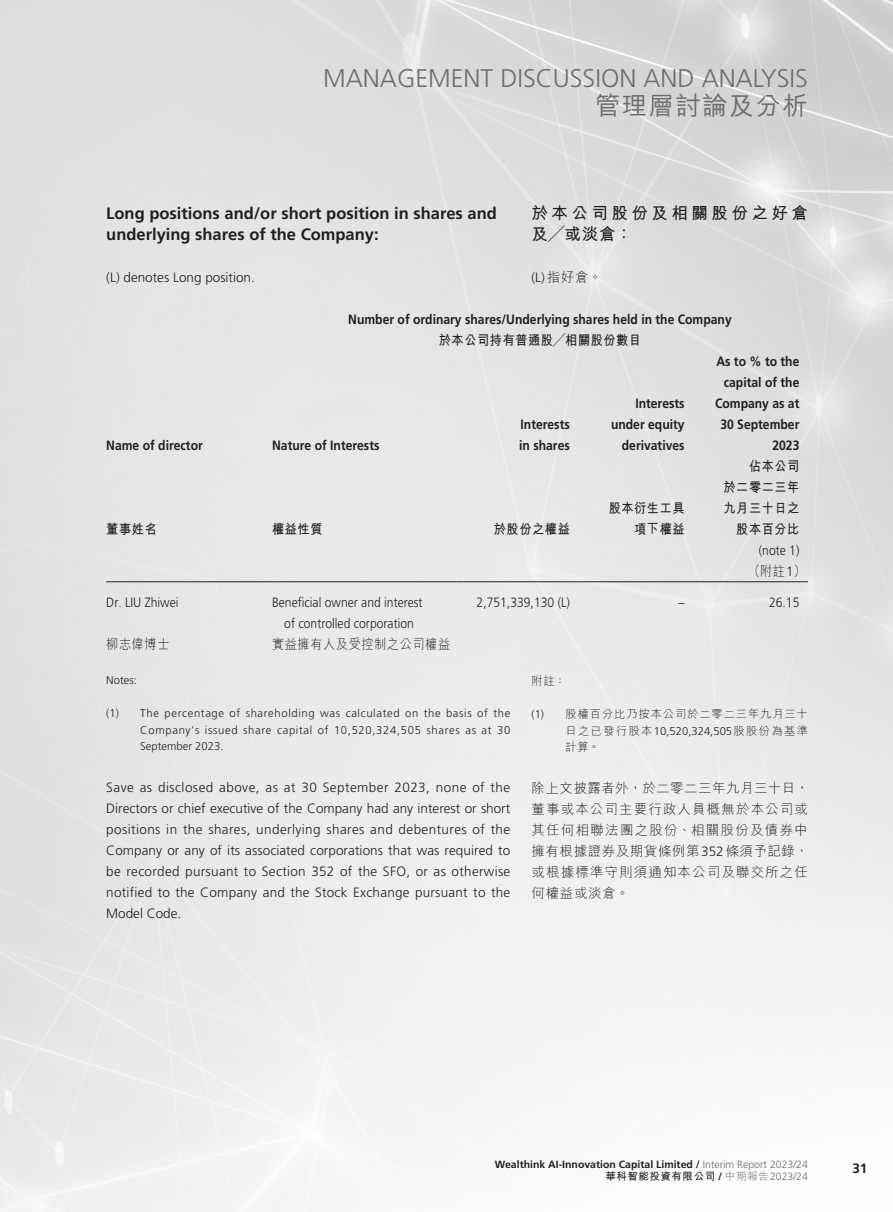
<style>
.page{position:relative;width:893px;height:1212px;background:#fff}
.page>*{position:absolute;margin:0;border:0;box-sizing:border-box;transform-origin:0 0}
.t1{font:300 25.5px "Frutiger LT Std";color:#6c6d70}
.t2{font:500 25.5px "M Hei HK";letter-spacing:.05em;color:#6c6d70}
._02_H2{font:700 16.5px/21px "Frutiger LT Std";color:#231f20}
._02_H2-2{font:700 16.5px/21px "M Hei HK";letter-spacing:.21em;color:#231f20}
._00_txt{font:300 13.5px/21px "Frutiger LT Std";letter-spacing:.02em;color:#231f20;text-align:justify}
._50_Table_txt{font:700 13.5px "Frutiger LT Std";color:#231f20;scale:.9 1}
._00_txt-2{font:300 13.5px/21px "M Hei HK";letter-spacing:.05em;color:#231f20;text-align:justify}
._50_Table_txt-2{font:300 13.5px "Frutiger LT Std";color:#231f20;scale:.9 1}
._50_Table_txt-3{font:700 13.5px "M Hei HK";letter-spacing:.05em;color:#231f20;scale:.9 1}
._50_Table_txt-4{font:300 13.5px "M Hei HK";letter-spacing:.05em;color:#231f20;scale:.9 1}
._00_txt-3{font:300 13.5px "Frutiger LT Std";color:#231f20}
._50_Table_txt-5{font:700 13.5px "Frutiger LT Std";color:#231f20}
._06_Notes{font:300 11.25px/16.5px "Frutiger LT Std";letter-spacing:.06em;color:#231f20;text-align:justify}
._06_Notes-2{font:300 11.25px/16.5px "M Hei HK";letter-spacing:.08em;color:#231f20;text-align:justify}
.t3{font:700 10.5px "Frutiger LT Std";color:#231f20}
.t4{font:700 10.5px "M Hei HK";letter-spacing:.05em;color:#231f20}
.s1{font-family:"Frutiger LT Std"}
.s2{font-weight:300;color:#6c6d70}
.s3{font-family:"Frutiger LT Std";font-weight:300;color:#6c6d70}
</style>
<div class="page">
<hr style="left:106px;top:581px;width:166px;height:1px;background:#231f20">
<hr style="left:272px;top:581px;width:191px;height:1px;background:#231f20">
<hr style="left:463px;top:581px;width:115px;height:1px;background:#231f20">
<hr style="left:578px;top:581px;width:115px;height:1px;background:#231f20">
<hr style="left:693px;top:581px;width:115px;height:1px;background:#231f20">
<h1 class="t1" style="left:323px;top:63px;width:486px">MANAGEMENT DISCUSSION AND ANALYSIS</h1>
<h1 class="t2" style="left:595px;top:87px;width:214px">管理層討論及分析</h1>
<p class="_02_H2-2" style="left:531px;top:201px;width:278px">於本公司股份及相關股份之好倉及╱或淡倉：</p>
<p class="_00_txt-2" style="left:531px;top:266px;width:72px"><span class="s1">(L)</span>指好倉。</p>
<p class="_02_H2" style="left:106px;top:203px;width:392px">Long positions and/or short position in shares and underlying shares of the Company:</p>
<p class="_00_txt-3" style="left:106px;top:270px;width:150px">(L) denotes Long position.</p>
<p class="_50_Table_txt" style="left:348px;top:311px;width:428px">Number of ordinary shares/Underlying shares held in the Company</p>
<p class="_50_Table_txt-3" style="left:439px;top:330px;width:226px">於本公司持有普通股╱相關股份數目</p>
<p class="_50_Table_txt" style="left:106px;top:437px;width:109px">Name of director</p>
<p class="_50_Table_txt" style="left:272px;top:437px;width:121px">Nature of Interests</p>
<p class="_50_Table_txt" style="left:520px;top:416px;width:56px">Interests</p>
<p class="_50_Table_txt" style="left:519px;top:437px;width:58px">in shares</p>
<p class="_50_Table_txt-3" style="left:106px;top:519px;width:58px">董事姓名</p>
<p class="_50_Table_txt-3" style="left:272px;top:519px;width:58px">權益性質</p>
<p class="_50_Table_txt-3" style="left:494px;top:519px;width:86px">於股份之權益</p>
<p class="_50_Table_txt" style="left:635px;top:395px;width:56px">Interests</p>
<p class="_50_Table_txt" style="left:611px;top:416px;width:83px">under equity</p>
<p class="_50_Table_txt" style="left:622px;top:437px;width:71px">derivatives</p>
<p class="_50_Table_txt-3" style="left:609px;top:498px;width:86px">股本衍生工具</p>
<p class="_50_Table_txt-3" style="left:634px;top:519px;width:58px">項下權益</p>
<p class="_50_Table_txt" style="left:716px;top:353px;width:94px">As to % to the</p>
<p class="_50_Table_txt" style="left:724px;top:374px;width:86px">capital of the</p>
<p class="_50_Table_txt" style="left:715px;top:395px;width:95px">Company as at</p>
<p class="_50_Table_txt" style="left:720px;top:416px;width:89px">30 September</p>
<p class="_50_Table_txt" style="left:772px;top:437px;width:32px">2023</p>
<p class="_50_Table_txt-3" style="left:749px;top:456px;width:58px">佔本公司</p>
<p class="_50_Table_txt-3" style="left:723px;top:477px;width:86px">於二零二三年</p>
<p class="_50_Table_txt-3" style="left:723px;top:498px;width:86px">九月三十日之</p>
<p class="_50_Table_txt-3" style="left:736px;top:519px;width:72px">股本百分比</p>
<p class="_50_Table_txt-2" style="left:759px;top:543px;width:47px">(note 1)</p>
<p class="_50_Table_txt-4" style="left:748px;top:564px;width:65px">（附註<span class="s1">1</span>）</p>
<p class="_50_Table_txt-2" style="left:106px;top:594px;width:82px">Dr. LIU Zhiwei</p>
<p class="_50_Table_txt-2" style="left:272px;top:594px;width:169px">Beneficial owner and interest</p>
<p class="_50_Table_txt-2" style="left:284px;top:615px;width:146px">of controlled corporation</p>
<p class="_50_Table_txt-2" style="left:477px;top:594px;width:105px">2,751,339,130 (L)</p>
<p class="_50_Table_txt-2" style="left:678px;top:594px;width:8px">–</p>
<p class="_50_Table_txt-2" style="left:769px;top:594px;width:35px">26.15</p>
<p class="_50_Table_txt-4" style="left:106px;top:637px;width:72px">柳志偉博士</p>
<p class="_50_Table_txt-4" style="left:272px;top:637px;width:199px">實益擁有人及受控制之公司權益</p>
<p class="_06_Notes" style="left:106px;top:672px;width:32px">Notes:</p>
<p class="_06_Notes" style="left:140px;top:705px;width:371px;text-indent:-34px">(1) The percentage of shareholding was calculated on the basis of the Company’s issued share capital of 10,520,324,505 shares as at 30<br>September 2023.</p>
<p class="_00_txt" style="left:106px;top:777px;width:405px">Save as disclosed above, as at 30 September 2023, none of the Directors or chief executive of the Company had any interest or short positions in the shares, underlying shares and debentures of the Company or any of its associated corporations that was required to be recorded pursuant to Section 352 of the SFO, or as otherwise notified to the Company and the Stock Exchange pursuant to the Model Code.</p>
<p class="_06_Notes-2" style="left:531px;top:673px;width:36px">附註：</p>
<p class="_06_Notes-2" style="left:565px;top:706px;width:244px;text-indent:-34px"><span class="s1">(1)</span> 股權百分比乃按本公司於二零二三年九月三十日之已發行股本<span class="s1">10,520,324,505</span>股股份為基準計算。</p>
<p class="_00_txt-2" style="left:531px;top:778px;width:279px">除上文披露者外，於二零二三年九月三十日，董事或本公司主要行政人員概無於本公司或其任何相聯法團之股份、相關股份及債券中擁有根據證券及期貨條例第<span class="s1">352</span>條須予記錄，或根據標準守則須通知本公司及聯交所之任何權益或淡倉。</p>
<p class="t3" style="left:495px;top:1158px;width:315px">Wealthink AI-Innovation Capital Limited / <span class="s2">Interim Report 2023/24</span></p>
<p class="t4" style="left:605px;top:1168px;width:204px">華科智能投資有限公司 <span class="s1">/</span> <span class="s2">中期報告</span><span class="s3">2023/24</span></p>
<p class="_50_Table_txt-5" style="left:852px;top:1161px;width:17px">31</p>
</div>
